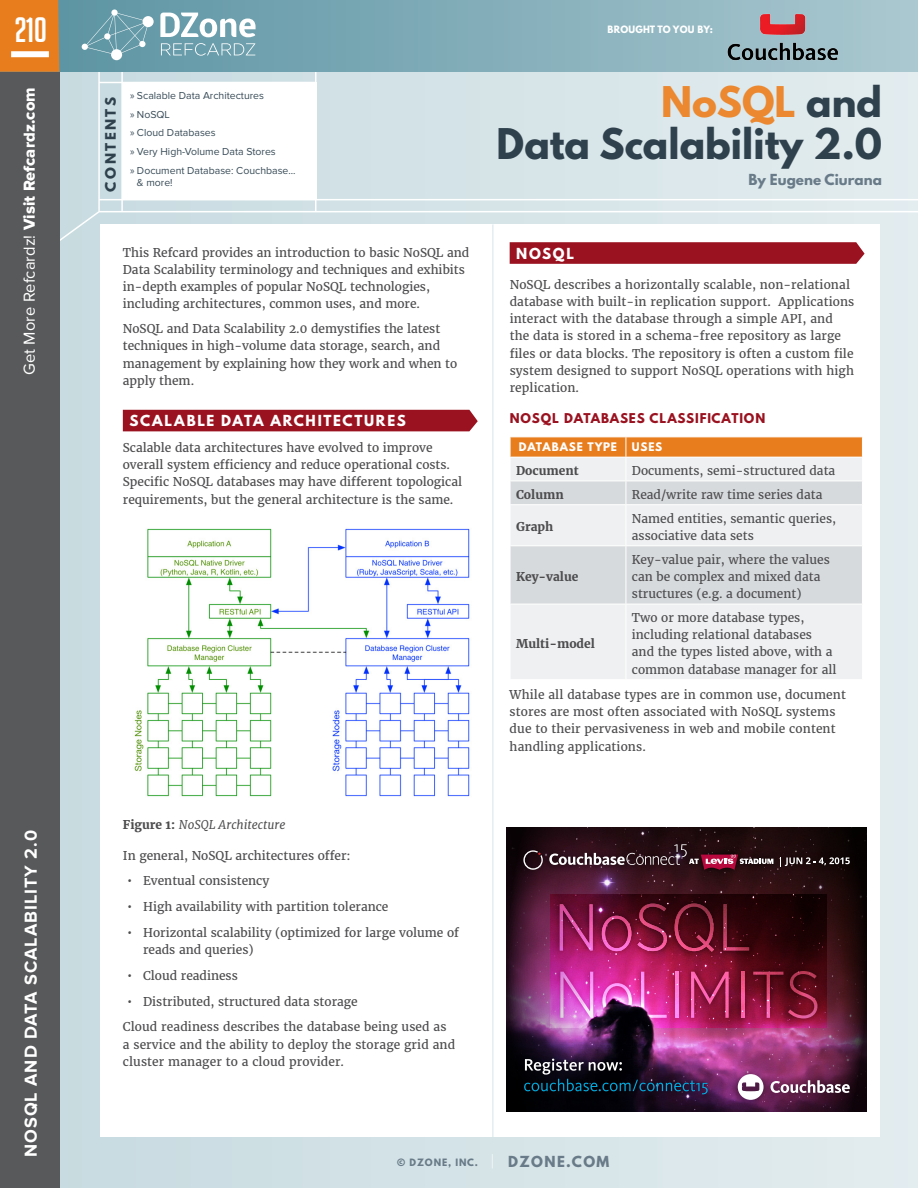
<style>
.page{position:relative;width:918px;height:1188px;background:#fff}
.page>*{position:absolute;margin:0;border:0;box-sizing:border-box;transform-origin:0 0}
.t1{font:700 37.5px/42px "League Spartan";color:#2f414d;text-align:right}
.t2{font:34.5px "Big Noodle Titling";color:#fff}
.t3{font:700 21px "Proxima Nova";letter-spacing:.05em;color:#fff}
.t4{font:700 18px "Proxima Nova";letter-spacing:.045em;color:#fff}
.t5{font:16.5px "Proxima Nova Extrabld";letter-spacing:.005em;color:#fff}
.t6{font:700 13.5px "League Spartan";letter-spacing:.13em;color:#fff}
.t7{font:700 13.5px "League Spartan";letter-spacing:.1em;color:#697b88}
.t8{font:700 12.9px "League Spartan";color:#2f414d;scale:1.05 1}
.t9{font:12px/17.2px "Merriweather";color:#4d4d4f}
.t10{font:700 12px "Merriweather";color:#4d4d4f}
.t11{font:700 12px "League Spartan";letter-spacing:.075em;color:#9a1220}
.t12{font:italic 12px "Merriweather";color:#4d4d4f}
.t13{font:10.5px/18.8px "Proxima Nova";color:#394c58}
.t14{font:700 10.5px "League Spartan";letter-spacing:.095em;color:#fff}
.t15{font:700 9px "League Spartan";letter-spacing:.025em;color:#fff}
.t16{font:700 9px "League Spartan";letter-spacing:.1em;color:#697b88}
.s1{font-family:"Proxima Nova"}
.s2{font-family:"Myriad Pro"}
.s3{font-weight:700;font-style:normal}
.s4{font-size:12.75px}
.s5{color:#eb8830}
.s6{font-family:"Proxima Nova";font-weight:400;font-size:20.25px;color:#fff}
</style>
<div class="page">
<div style="left:58px;top:70px;width:860px;height:1118px;background:linear-gradient(to right,#c8dbe1,#e3edef)"></div>
<div style="left:100px;top:224px;width:780px;height:913px;background:#fff"></div>
<hr style="left:492px;top:224px;width:2px;height:913px;background:#e4edf0">
<div style="left:122px;top:82px;width:194px;height:117px;background:#fff"></div>
<div style="left:123px;top:410px;width:355px;height:21px;background:#9a1220"></div>
<img style="left:134px;top:528px;width:336px;height:269px">
<div style="left:0;top:70px;width:59px;height:1118px;background:#58595b"></div>
<hr style="left:98px;top:72px;width:2px;height:139px;background:#fff">
<hr style="left:121px;top:72px;width:2px;height:139px;background:#fff">
<hr style="left:315px;top:72px;width:1px;height:139px;background:#fff">
<hr style="left:99px;top:82px;width:217px;height:1px;background:#fff">
<hr style="left:99px;top:199px;width:819px;height:1px;background:#fff">
<div style="left:0;top:0;width:918px;height:72px;background:linear-gradient(to right,#5891a1,#aac8d0)"></div>
<svg style="left:160px;top:13px;width:96px;height:24px"></svg>
<svg style="left:161px;top:43px;width:94px;height:13px"></svg>
<div style="left:111px;top:9px;width:7px;height:7px;background:#fff;border-radius:50%"></div>
<svg style="left:82px;top:13px;width:65px;height:41px;background:#6ea0ad"></svg>
<div style="left:139px;top:41px;width:7px;height:6px;background:#fff;border-radius:50%"></div>
<div style="left:111px;top:49px;width:11px;height:11px;background:#fff;border-radius:50%"></div>
<div style="left:143px;top:16px;width:11px;height:11px;background:#fff;border-radius:50%"></div>
<div style="left:104px;top:33px;width:6px;height:7px;background:#fff;border-radius:50%"></div>
<div style="left:0;top:0;width:59px;height:72px;background:#e87d1e"></div>
<div style="left:11px;top:51px;width:38px;height:6px;background:#fff"></div>
<svg style="left:59px;top:210px;width:859px;height:54px"></svg>
<div style="left:511px;top:605px;width:351px;height:74px;background:#eff0f1"></div>
<hr style="left:626px;top:604px;width:1px;height:75px;background:#fff">
<svg style="left:510px;top:437px;width:353px;height:167px"></svg>
<hr style="left:626px;top:457px;width:237px;height:1px;background:#fff">
<img style="left:506px;top:828px;width:361px;height:283px">
<img style="left:725px;top:1061px;width:138px;height:50px">
<svg style="left:771px;top:1080px;width:79px;height:13px"></svg>
<svg style="left:738px;top:1074px;width:26px;height:26px"></svg>
<img style="left:511px;top:1046px;width:210px;height:62px">
<svg style="left:524px;top:1059px;width:184px;height:35px;background:#2b2940"></svg>
<img style="left:514px;top:835px;width:346px;height:45px">
<svg style="left:523px;top:850px;width:20px;height:20px"></svg>
<img style="left:549px;top:844px;width:224px;height:108px">
<svg style="left:780px;top:857px;width:70px;height:9px"></svg>
<img style="left:719px;top:4px;width:132px;height:65px">
<h2 class="t2" style="left:14px;top:11px;width:34px">210</h2>
<h3 class="t5" style="left:20px;top:375px;width:289px;rotate:-90deg"><span class="s1">Get More Refcardz!</span> Visit Refcardz.com</h3>
<h3 class="t3" style="left:23px;top:1134px;width:310px;rotate:-90deg">Java Enterprise Edition 7</h3>
<h3 class="t4" style="left:20px;top:1157px;width:328px;rotate:-90deg">NoSQL and Data Scalability 2.0</h3>
<p class="t8" style="left:101px;top:192px;width:92px;rotate:-90deg">CONTENTS</p>
<p class="t13" style="left:130px;top:86px;width:167px"><span class="s2">»</span> Scalable Data Architectures<br><span class="s2">»</span> NoSQL<br><span class="s2">»</span> Cloud Databases<br><span class="s2">»</span> Very High-Volume Data Stores<br><span class="s2">»</span> Document Database: Couchbase...</p>
<p class="t13" style="left:137px;top:173px;width:37px">&amp; more!</p>
<p class="t9" style="left:123px;top:244px;width:348px">This Refcard provides an introduction to basic NoSQL and Data Scalability terminology and techniques and exhibits in-depth examples of popular NoSQL technologies, including architectures, common uses, and more.</p>
<p class="t9" style="left:123px;top:320px;width:336px">NoSQL and Data Scalability 2.0 demystifies the latest techniques in high-volume data storage, search, and management by explaining how they work and when to apply them.</p>
<p class="t6" style="left:129px;top:410px;width:277px">SCALABL E DATA ARCHITECTURES</p>
<p class="t9" style="left:123px;top:439px;width:341px">Scalable data architectures have evolved to improve overall system efficiency and reduce operational costs.<br>Specific NoSQL databases may have different topological requirements, but the general architecture is the same.</p>
<p class="t12" style="left:123px;top:817px;width:164px"><span class="s3">Figure 1:</span> NoSQL Architecture</p>
<p class="t9" style="left:123px;top:847px;width:229px">In general, NoSQL architectures offer:</p>
<p class="t9" style="left:127px;top:872px;width:144px"><span class="s4">•</span> Eventual consistency</p>
<p class="t9" style="left:127px;top:898px;width:263px"><span class="s4">•</span> High availability with partition tolerance</p>
<p class="t9" style="left:143px;top:924px;width:317px;text-indent:-16px"><span class="s4">•</span> Horizontal scalability (optimized for large volume of reads and queries)</p>
<p class="t9" style="left:127px;top:967px;width:112px"><span class="s4">•</span> Cloud readiness</p>
<p class="t9" style="left:123px;top:988px;width:325px;line-height:26px;text-indent:4px"><span class="s4">•</span> Distributed, structured data storage<br>Cloud readiness describes the database being used as</p>
<p class="t9" style="left:123px;top:1036px;width:334px">a service and the ability to deploy the storage grid and cluster manager to a cloud provider.</p>
<p class="t15" style="left:608px;top:22px;width:15px">BROU</p>
<p class="t15" style="left:635px;top:22px;width:79px">GHT TO YOU BY:</p>
<h1 class="t1" style="left:497px;top:80px;width:387px"><span class="s5">NOSQL</span> AND<br>DATA SCALABILITY 2.0</h1>
<p class="t7" style="left:749px;top:169px;width:135px">BY EUGENE CIURANA</p>
<p class="t6" style="left:516px;top:243px;width:59px">NOSQL</p>
<p class="t9" style="left:510px;top:276px;width:346px">NoSQL describes a horizontally scalable, non-relational database with built-in replication support. Applications interact with the database through a simple API, and the data is stored in a schema-free repository as large files or data blocks. The repository is often a custom file system designed to support NoSQL operations with high replication.</p>
<p class="t11" style="left:510px;top:409px;width:176px">NOSQL DATABASES CLASSI</p>
<p class="t11" style="left:700px;top:409px;width:67px">FICATION</p>
<p class="t14" style="left:519px;top:438px;width:100px">DATABASE TYPE</p>
<p class="t14" style="left:632px;top:438px;width:31px">USES</p>
<p class="t10" style="left:516px;top:463px;width:64px">Document</p>
<p class="t9" style="left:632px;top:462px;width:205px">Documents, semi-structured data</p>
<p class="t10" style="left:516px;top:487px;width:49px">Column</p>
<p class="t9" style="left:632px;top:486px;width:192px">Read/write raw time series data</p>
<p class="t10" style="left:516px;top:519px;width:39px">Graph</p>
<p class="t9" style="left:632px;top:510px;width:206px">Named entities, semantic queries, associative data sets</p>
<p class="t10" style="left:516px;top:569px;width:64px">Key-value</p>
<p class="t9" style="left:632px;top:551px;width:199px">Key-value pair, where the values can be complex and mixed data structures (e.g. a document)</p>
<p class="t9" style="left:632px;top:609px;width:206px">Two or more database types, including relational databases and the types listed above, with a common database manager for all</p>
<p class="t9" style="left:510px;top:686px;width:338px">While all database types are in common use, document stores are most often associated with NoSQL systems due to their pervasiveness in web and mobile content handling applications.</p>
<p class="t10" style="left:516px;top:636px;width:80px">Multi-model</p>
<p class="t16" style="left:397px;top:1155px;width:82px">© DZONE, INC.</p>
<p class="t7" style="left:491px;top:1151px;width:119px"><span class="s6">|</span> DZONE.COM</p>
</div>
